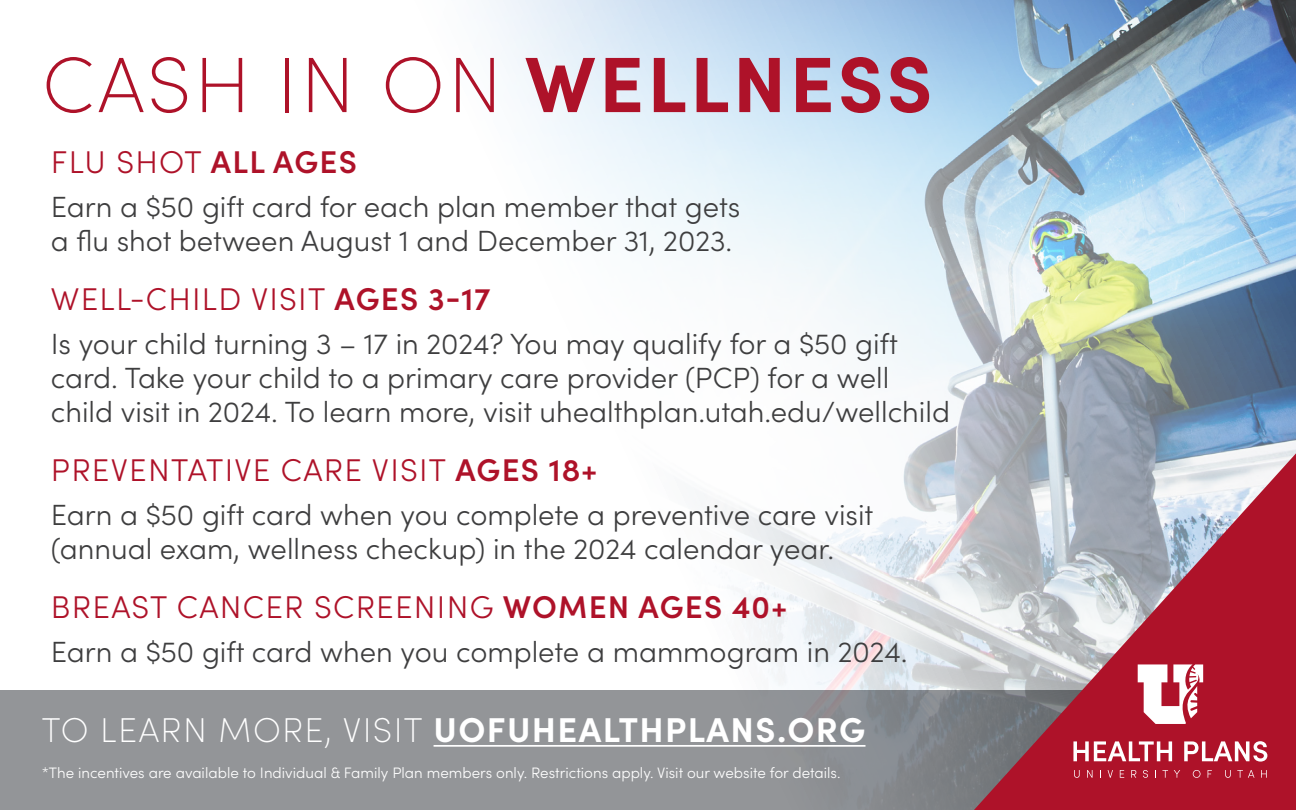
<style>
.page{position:relative;width:1296px;height:810px;background:#fff}
.page>*{position:absolute;margin:0;border:0;box-sizing:border-box;transform-origin:0 0}
.t1{font:200 78.52px "Sofia Pro";letter-spacing:.04em;color:#ae1229}
.t2{font:700 34.43px "Sofia Pro";letter-spacing:.04em;color:#fff}
.t3{font:300 31.5px "Sofia Pro";letter-spacing:.04em;color:#ae1229}
.t4{font:300 29.25px/33.8px "Sofia Pro";color:#3e3e3f}
.t5{font:300 15.08px "Sofia Pro";color:#fff}
.s1{font-weight:700}
.s2{font-weight:600}
.s3{font-weight:200}
</style>
<div class="page">
<img style="left:897px;top:0;width:399px;height:690px">
<svg style="left:486px;top:0;width:411px;height:690px"></svg>
<div style="left:0;top:690px;width:1296px;height:120px;background:#939598"></div>
<svg style="left:974px;top:453px;width:322px;height:357px;background:#b36f7d"></svg>
<svg style="left:1074px;top:770px;width:6px;height:8px"></svg>
<svg style="left:1087px;top:770px;width:6px;height:8px"></svg>
<svg style="left:1108px;top:770px;width:5px;height:8px"></svg>
<svg style="left:1120px;top:770px;width:4px;height:8px"></svg>
<svg style="left:1131px;top:770px;width:5px;height:8px"></svg>
<svg style="left:1143px;top:770px;width:5px;height:8px"></svg>
<svg style="left:1162px;top:770px;width:6px;height:8px"></svg>
<svg style="left:1174px;top:770px;width:6px;height:8px"></svg>
<svg style="left:1193px;top:770px;width:8px;height:8px"></svg>
<svg style="left:1208px;top:770px;width:4px;height:8px"></svg>
<svg style="left:1225px;top:770px;width:6px;height:8px"></svg>
<svg style="left:1237px;top:770px;width:18px;height:8px"></svg>
<svg style="left:1261px;top:770px;width:6px;height:8px"></svg>
<svg style="left:1073px;top:741px;width:99px;height:20px;background:#cf7381"></svg>
<svg style="left:1184px;top:741px;width:83px;height:21px;background:#cf7582"></svg>
<svg style="left:1138px;top:664px;width:66px;height:60px"></svg>
<hr style="left:434px;top:745px;width:432px;height:2px;background:#fff">
<p class="t1" style="left:42px;top:28px;width:892px">CASH IN ON <span class="s1">WELLNESS</span></p>
<p class="t3" style="left:51px;top:140px;width:307px">FLU SHOT <span class="s2">ALL AGES</span></p>
<p class="t4" style="left:51px;top:188px;width:691px">Earn a $50 gift card for each plan member that gets a flu shot between August 1 and December 31, 2023.</p>
<p class="t3" style="left:51px;top:277px;width:441px">WELL-CHILD VISIT <span class="s2">AGES 3-17</span></p>
<p class="t4" style="left:51px;top:326px;width:901px">Is your child turning 3 – 17 in 2024? You may qualify for a $50 gift card. Take your child to a primary care provider (PCP) for a well child visit in 2024. To learn more, visit uhealthplan.utah.edu/wellchild</p>
<p class="t3" style="left:51px;top:447px;width:548px">PREVENTATIVE CARE VISIT <span class="s2">AGES 18+</span></p>
<p class="t4" style="left:51px;top:496px;width:824px">Earn a $50 gift card when you complete a preventive care visit (annual exam, wellness checkup) in the 2024 calendar year.</p>
<p class="t3" style="left:51px;top:585px;width:738px">BREAST CANCER SCREENING <span class="s2">WOMEN AGES 40+</span></p>
<p class="t4" style="left:51px;top:633px;width:858px">Earn a $50 gift card when you complete a mammogram in 2024.</p>
<p class="t2" style="left:42px;top:704px;width:825px"><span class="s3">TO LEARN MORE, VISIT</span> UOFUHEALTHPLANS.ORG</p>
<p class="t5" style="left:42px;top:762px;width:800px">*The incentives are available to Individual &amp; Family Plan members only. Restrictions apply. Visit our website for details.</p>
</div>
